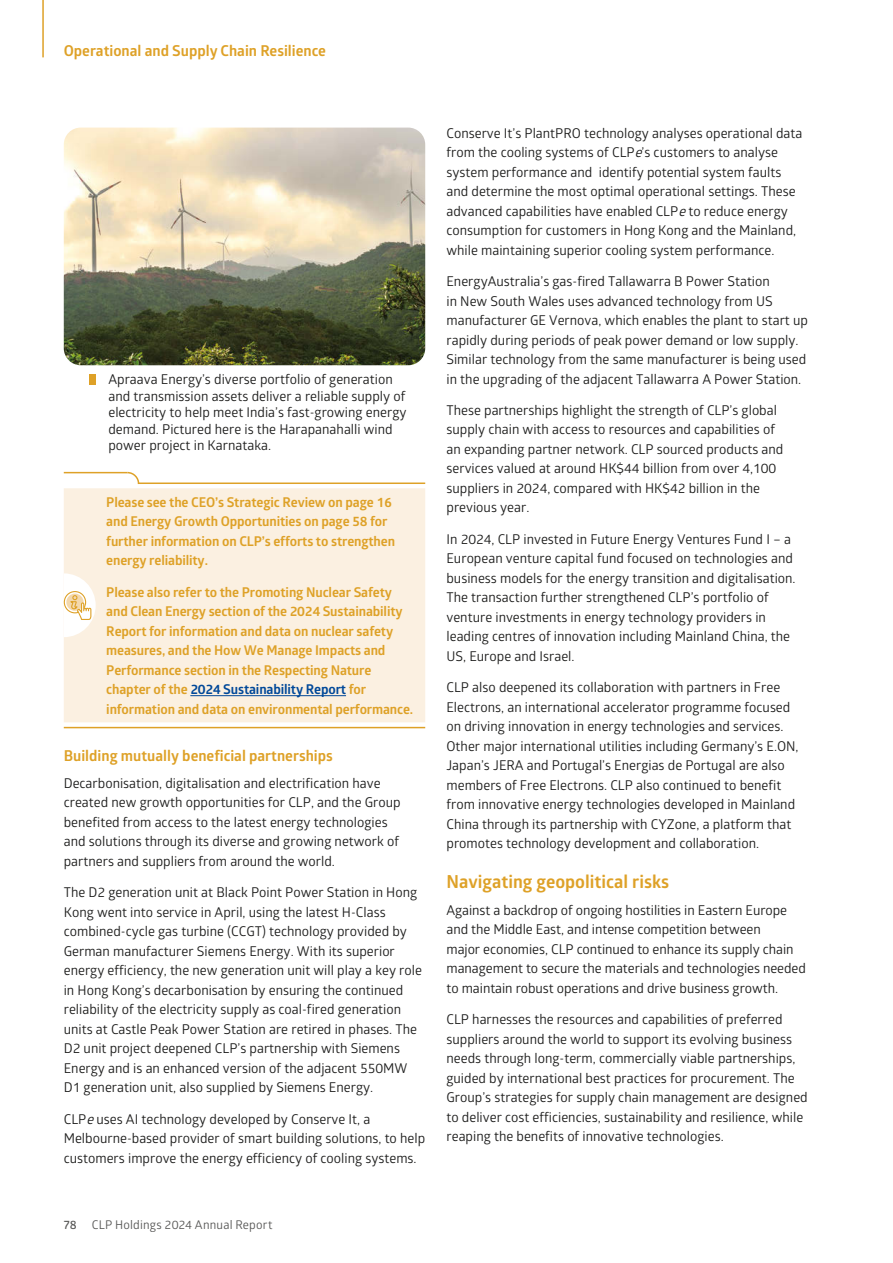
<style>
.page{position:relative;width:893px;height:1263px;background:#fff}
.page>*{position:absolute;margin:0;border:0;box-sizing:border-box;transform-origin:0 0}
.t1{font:700 18px "Glober";color:#dea127}
.t2{font:700 15px "Glober";color:#dea127}
.t3{font:13.5px/19.5px "Glober";color:#1c1c1b}
.t4{font:700 13.5px/19.5px "Glober";letter-spacing:-.01em;color:#dea127}
.t5{font:12px "Glober";letter-spacing:.015em;color:#575756}
.s1{color:#004899}
.s2{font-style:italic}
.s3{font-weight:600}
</style>
<div class="page">
<img style="left:64px;top:128px;width:361px;height:237px">
<div style="left:89px;top:374px;width:7px;height:10px;background:#dea127"></div>
<div style="left:64px;top:488px;width:361px;height:234px;background:#fbf0e1"></div>
<hr style="left:64px;top:472px;width:64px;height:1px;background:#dea127">
<hr style="left:138px;top:482px;width:287px;height:2px;background:#dea127">
<svg style="left:126px;top:471px;width:14px;height:13px"></svg>
<svg style="left:64px;top:573px;width:32px;height:64px"></svg>
<hr style="left:190px;top:695px;width:156px;height:1px;background:#004899">
<hr style="left:64px;top:727px;width:361px;height:1px;background:#dea127">
<hr style="left:42px;top:0;width:2px;height:57px;background:#dea127">
<p class="t2" style="left:64px;top:40px;width:264px">Operational and Supply Chain Resilience</p>
<p class="t3" style="left:108px;top:371px;width:300px;line-height:16.5px">Apraava Energy’s diverse portfolio of generation and transmission assets deliver a reliable supply of electricity to help meet India’s fast-growing energy demand. Pictured here is the Harapanahalli wind power project in Karnataka.</p>
<p class="t4" style="left:106px;top:492px;width:290px">Please see the CEO’s Strategic Review on page 16 and Energy Growth Opportunities on page 58 for further information on CLP’s efforts to strengthen energy reliability.</p>
<p class="t4" style="left:106px;top:582px;width:308px">Please also refer to the Promoting Nuclear Safety and Clean Energy section of the 2024 Sustainability Report for information and data on nuclear safety measures, and the How We Manage Impacts and Performance section in the Respecting Nature chapter of the <span class="s1">2024 Sustainability Report</span> for information and data on environmental performance.</p>
<p class="t2" style="left:64px;top:745px;width:271px">Building mutually beneficial partnerships</p>
<p class="t3" style="left:64px;top:773px;width:338px">Decarbonisation, digitalisation and electrification have created new growth opportunities for CLP, and the Group benefited from access to the latest energy technologies and solutions through its diverse and growing network of partners and suppliers from around the world.</p>
<p class="t3" style="left:64px;top:882px;width:360px">The D2 generation unit at Black Point Power Station in Hong Kong went into service in April, using the latest H-Class combined-cycle gas turbine (CCGT) technology provided by German manufacturer Siemens Energy. With its superior energy efficiency, the new generation unit will play a key role in Hong Kong’s decarbonisation by ensuring the continued reliability of the electricity supply as coal-fired generation units at Castle Peak Power Station are retired in phases. The D2 unit project deepened CLP’s partnership with Siemens Energy and is an enhanced version of the adjacent 550MW D1 generation unit, also supplied by Siemens Energy.</p>
<p class="t3" style="left:64px;top:1109px;width:363px">CLP<span class="s2">e</span>uses AI technology developed by Conserve It, a<br>Melbourne-based provider of smart building solutions, to help customers improve the energy efficiency of cooling systems.</p>
<p class="t5" style="left:64px;top:1217px;width:210px"><span class="s3">78</span> CLP Holdings 2024 Annual Report</p>
<p class="t3" style="left:446px;top:123px;width:358px">Conserve It’s PlantPRO technology analyses operational data from the cooling systems of CLP<span class="s2">e</span>’s customers to analyse system performance and identify potential system faults and determine the most optimal operational settings. These advanced capabilities have enabled CLP<span class="s2">e</span>to reduce energy consumption for customers in Hong Kong and the Mainland, while maintaining superior cooling system performance.</p>
<p class="t3" style="left:446px;top:271px;width:363px">EnergyAustralia’s gas-fired Tallawarra B Power Station<br>in New South Wales uses advanced technology from US manufacturer GE Vernova, which enables the plant to start up rapidly during periods of peak power demand or low supply.<br>Similar technology from the same manufacturer is being used in the upgrading of the adjacent Tallawarra A Power Station.</p>
<p class="t3" style="left:446px;top:400px;width:338px">These partnerships highlight the strength of CLP’s global supply chain with access to resources and capabilities of an expanding partner network. CLP sourced products and services valued at around HK$44 billion from over 4,100 suppliers in 2024, compared with HK$42 billion in the previous year.</p>
<p class="t3" style="left:446px;top:529px;width:351px">In 2024, CLP invested in Future Energy Ventures Fund I – a European venture capital fund focused on technologies and business models for the energy transition and digitalisation.<br>The transaction further strengthened CLP’s portfolio of venture investments in energy technology providers in leading centres of innovation including Mainland China, the US, Europe and Israel.</p>
<p class="t3" style="left:446px;top:677px;width:354px">CLP also deepened its collaboration with partners in Free Electrons, an international accelerator programme focused on driving innovation in energy technologies and services.<br>Other major international utilities including Germany’s E.ON, Japan’s JERA and Portugal’s Energias de Portugal are also members of Free Electrons. CLP also continued to benefit from innovative energy technologies developed in Mainland China through its partnership with CYZone, a platform that promotes technology development and collaboration.</p>
<h1 class="t1" style="left:446px;top:869px;width:224px">Navigating geopolitical risks</h1>
<p class="t3" style="left:446px;top:900px;width:361px">Against a backdrop of ongoing hostilities in Eastern Europe and the Middle East, and intense competition between<br>major economies, CLP continued to enhance its supply chain management to secure the materials and technologies needed to maintain robust operations and drive business growth.</p>
<p class="t3" style="left:446px;top:1009px;width:363px">CLP harnesses the resources and capabilities of preferred suppliers around the world to support its evolving business needs through long-term, commercially viable partnerships, guided by international best practices for procurement. The Group’s strategies for supply chain management are designed to deliver cost efficiencies, sustainability and resilience, while reaping the benefits of innovative technologies.</p>
</div>
